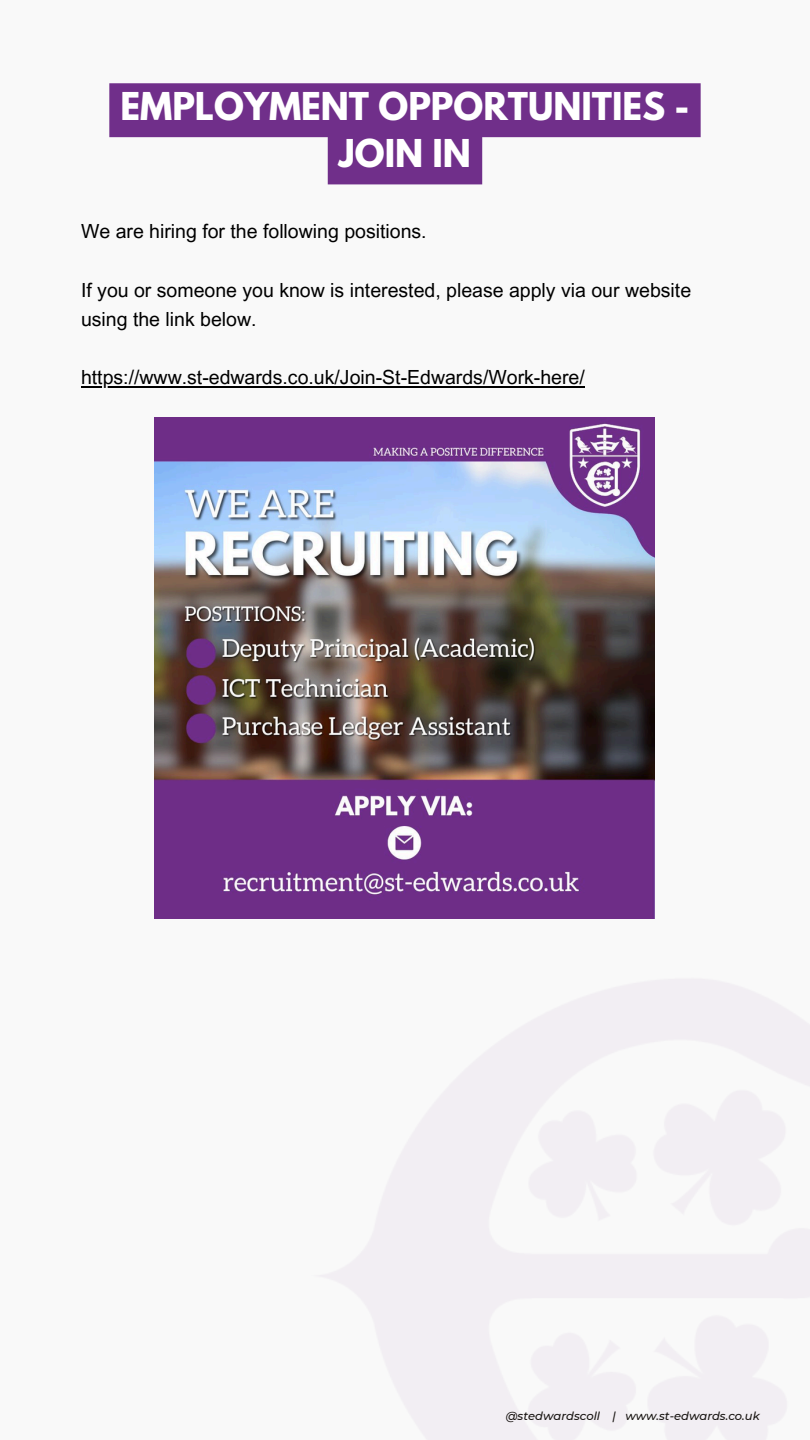
<style>
.page{position:relative;width:810px;height:1440px;background:#f9f9f9}
.page>*{position:absolute;margin:0;border:0;box-sizing:border-box;transform-origin:0 0}
.t1{font:700 34px/47.2px "League Spartan";color:#fff;text-align:center}
.t2{font:19.5px/29.2px "Arial MT Pro";color:#000}
.t3{font:italic 500 11.5px "Montserrat";color:#171310}
</style>
<div class="page">
<img style="left:155px;top:418px;width:500px;height:500px">
<svg style="left:109px;top:83px;width:592px;height:101px;fill:#702f8a"></svg>
<hr style="left:81px;top:386px;width:504px;height:1px;background:#000">
<h1 class="t1" style="left:120px;top:87px;width:571px">EMPLOYMENT OPPORTUNITIES -<br>JOIN IN</h1>
<h2 class="t2" style="left:81px;top:219px;width:347px">We are hiring for the following positions.</h2>
<h2 class="t2" style="left:81px;top:278px;width:612px">If you or someone you know is interested, please apply via our website using the link below.</h2>
<p class="t2" style="left:81px;top:365px;width:505px">https://www.st-edwards.co.uk/Join-St-Edwards/Work-here/</p>
<h2 class="t3" style="left:506px;top:1409px;width:256px">@stedwardscoll | www.st-edwards.co.uk</h2>
</div>
